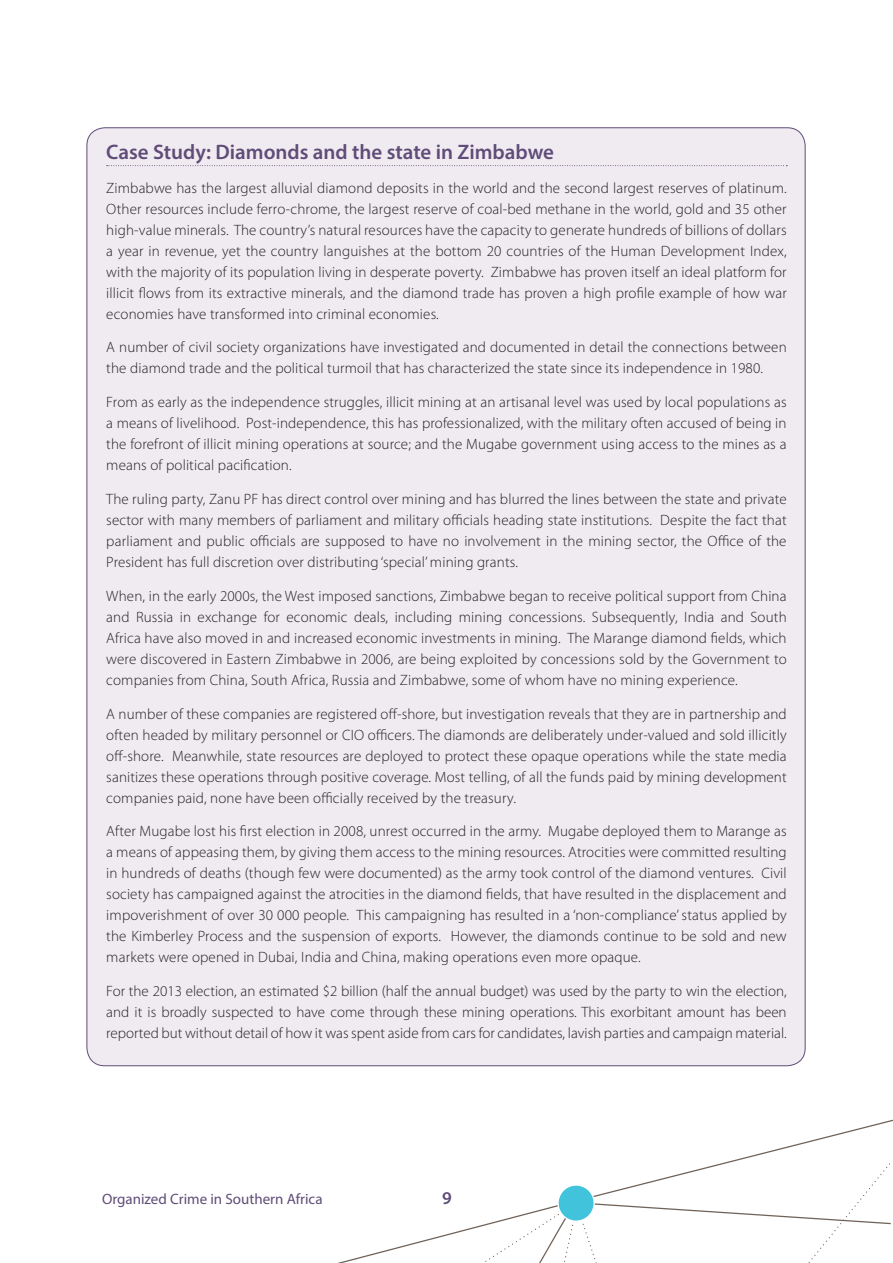
<style>
.page{position:relative;width:893px;height:1263px;background:#fff}
.page>*{position:absolute;margin:0;border:0;box-sizing:border-box;transform-origin:0 0}
.Sub_Header___Rule{font:600 21px "Myriad Pro";color:#5f4c78}
.t1{font:600 18px "Myriad Pro";color:#5f4c78}
.Body_Text___space{font:300 15px/21px "Myriad Pro";letter-spacing:.01em;color:#231f20;text-align:justify}
.t2{font:15px "Myriad Pro";color:#5f4c78}
</style>
<div class="page">
<svg style="left:337px;top:1164px;width:554px;height:99px"></svg>
<div style="left:87px;top:128px;width:718px;height:938px;background:#f0ebf1;border-radius:18px"></div>
<svg style="left:107px;top:165px;width:680px;height:1px"></svg>
<p class="Sub_Header___Rule" style="left:106px;top:138px;width:449px">Case Study: Diamonds and the state in Zimbabwe</p>
<p class="Body_Text___space" style="left:106px;top:177px;width:682px">Zimbabwe has the largest alluvial diamond deposits in the world and the second largest reserves of platinum.<br>Other resources include ferro-chrome, the largest reserve of coal-bed methane in the world, gold and 35 other high-value minerals. The country’s natural resources have the capacity to generate hundreds of billions of dollars a year in revenue, yet the country languishes at the bottom 20 countries of the Human Development Index, with the majority of its population living in desperate poverty. Zimbabwe has proven itself an ideal platform for illicit flows from its extractive minerals, and the diamond trade has proven a high profile example of how war economies have transformed into criminal economies.</p>
<p class="Body_Text___space" style="left:106px;top:337px;width:682px">A number of civil society organizations have investigated and documented in detail the connections between the diamond trade and the political turmoil that has characterized the state since its independence in 1980.</p>
<p class="Body_Text___space" style="left:106px;top:392px;width:682px">From as early as the independence struggles, illicit mining at an artisanal level was used by local populations as a means of livelihood. Post-independence, this has professionalized, with the military often accused of being in the forefront of illicit mining operations at source; and the Mugabe government using access to the mines as a means of political pacification.</p>
<p class="Body_Text___space" style="left:106px;top:488px;width:682px">The ruling party, Zanu PF has direct control over mining and has blurred the lines between the state and private sector with many members of parliament and military officials heading state institutions. Despite the fact that parliament and public officials are supposed to have no involvement in the mining sector, the Office of the President has full discretion over distributing ‘special’ mining grants.</p>
<p class="Body_Text___space" style="left:106px;top:585px;width:682px">When, in the early 2000s, the West imposed sanctions, Zimbabwe began to receive political support from China and Russia in exchange for economic deals, including mining concessions. Subsequently, India and South Africa have also moved in and increased economic investments in mining. The Marange diamond fields, which were discovered in Eastern Zimbabwe in 2006, are being exploited by concessions sold by the Government to companies from China, South Africa, Russia and Zimbabwe, some of whom have no mining experience.</p>
<p class="Body_Text___space" style="left:106px;top:703px;width:682px">A number of these companies are registered off-shore, but investigation reveals that they are in partnership and often headed by military personnel or CIO officers. The diamonds are deliberately under-valued and sold illicitly off-shore. Meanwhile, state resources are deployed to protect these opaque operations while the state media sanitizes these operations through positive coverage. Most telling, of all the funds paid by mining development companies paid, none have been officially received by the treasury.</p>
<p class="Body_Text___space" style="left:106px;top:821px;width:682px">After Mugabe lost his first election in 2008, unrest occurred in the army. Mugabe deployed them to Marange as a means of appeasing them, by giving them access to the mining resources. Atrocities were committed resulting in hundreds of deaths (though few were documented) as the army took control of the diamond ventures. Civil society has campaigned against the atrocities in the diamond fields, that have resulted in the displacement and impoverishment of over 30 000 people. This campaigning has resulted in a ‘non-compliance’ status applied by the Kimberley Process and the suspension of exports. However, the diamonds continue to be sold and new markets were opened in Dubai, India and China, making operations even more opaque.</p>
<p class="Body_Text___space" style="left:106px;top:980px;width:682px">For the 2013 election, an estimated $2 billion (half the annual budget) was used by the party to win the election, and it is broadly suspected to have come through these mining operations. This exorbitant amount has been reported but without detail of how it was spent aside from cars for candidates, lavish parties and campaign material.</p>
<p class="t2" style="left:102px;top:1190px;width:222px">Organized Crime in Southern Africa</p>
<p class="t1" style="left:442px;top:1187px;width:11px">9</p>
</div>
